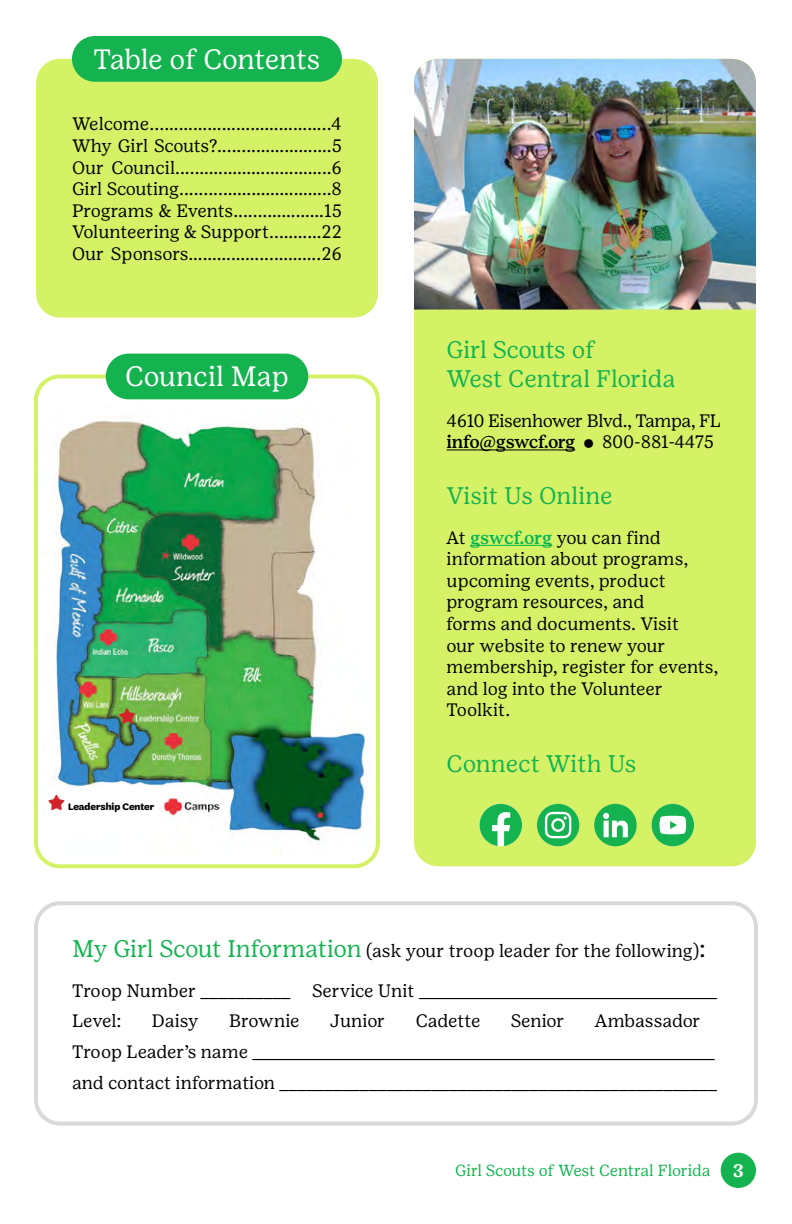
<style>
.page{position:relative;width:792px;height:1224px;background:#fff}
.page>*{position:absolute;margin:0;border:0;box-sizing:border-box;transform-origin:0 0}
.t1{font:28px "Girl Scout Text";letter-spacing:-.015em;color:#fff}
.t2{font:24px/28.8px "Girl Scout Text";letter-spacing:-.02em;color:#15b250}
.t3{font:24px "Girl Scout Text";color:#15b250}
.t4{font:18px/21.6px "Girl Scout Text";letter-spacing:-.01em;color:#000}
.t5{font:16px "Girl Scout Text";letter-spacing:-.02em;color:#15b250}
.t6{font:700 10px "Trefoil Sans";color:#000}
.s1{font-size:30px;color:#d2232a}
.s2{font-weight:500}
.s3{font-weight:500;color:#00b451}
.s4{font-size:24px;color:#15b250}
.s5{font-size:24px}
.s6{font-weight:700;font-size:18px;color:#fff}
</style>
<div class="page">
<div style="left:36px;top:59px;width:342px;height:259px;background:#d5f267;border-radius:24px"></div>
<img style="left:39px;top:420px;width:336px;height:435px">
<div style="left:34px;top:374px;width:346px;height:494px;border:4px solid #d5f267;border-radius:24px"></div>
<div style="left:414px;top:59px;width:342px;height:807px;background:#d5f267;border-radius:24px"></div>
<img style="left:414px;top:59px;width:342px;height:251px">
<div style="left:34px;top:901px;width:724px;height:225px;border:4px solid #d9d9d9;border-radius:24px"></div>
<hr style="left:447px;top:450px;width:128px;height:1px;background:#000">
<hr style="left:470px;top:545px;width:82px;height:1px;background:#00b451">
<div style="left:72px;top:36px;width:270px;height:46px;background:#15b250;border-radius:23px"></div>
<div style="left:106px;top:354px;width:202px;height:45px;background:#15b250;border-radius:23px"></div>
<svg style="left:480px;top:804px;width:42px;height:42px"></svg>
<svg style="left:537px;top:804px;width:42px;height:42px"></svg>
<svg style="left:594px;top:804px;width:43px;height:42px"></svg>
<svg style="left:652px;top:804px;width:42px;height:42px"></svg>
<div style="left:721px;top:1153px;width:35px;height:35px;background:#15b250;border-radius:50%"></div>
<div style="left:48px;top:788px;width:108px;height:42px;background:#fff"></div>
<svg style="left:119px;top:708px;width:17px;height:16px"></svg>
<h1 class="t1" style="left:94px;top:43px;width:228px">Table of Contents</h1>
<p class="t4" style="left:72px;top:113px;width:272px;text-align:justify">Welcome...……………………………..4<br>Why Girl Scouts?........…………….5<br>Our Council....………………………..6<br>Girl Scouting.........…………………..8<br>Programs &amp; Events.......…………15<br>Volunteering &amp; Support..………22<br>Our Sponsors……………...……….26</p>
<h1 class="t1" style="left:125px;top:361px;width:165px">Council Map</h1>
<p class="t6" style="left:48px;top:801px;width:108px"><span class="s1">★</span> Leadership Center</p>
<h2 class="t2" style="left:447px;top:335px;width:230px">Girl Scouts of<br>West Central Florida</h2>
<p class="t4" style="left:447px;top:410px;width:276px">4610 Eisenhower Blvd., Tampa, FL <span class="s2">info@gswcf.org ⚬</span> 800-881-4475</p>
<h2 class="t3" style="left:447px;top:482px;width:168px">Visit Us Online</h2>
<p class="t4" style="left:447px;top:527px;width:273px">At <span class="s3">gswcf.org</span> you can find information about programs, upcoming events, product program resources, and<br>forms and documents. Visit<br>our website to renew your membership, register for events, and log into the Volunteer<br>Toolkit.</p>
<h2 class="t3" style="left:447px;top:750px;width:192px">Connect With Us</h2>
<p class="t4" style="left:72px;top:931px;width:647px;line-height:39.6px"><span class="s4">My Girl Scout Information</span> (ask your troop leader for the following)<span class="s5">:<br></span>Troop Number __________ Service Unit ____________________________________</p>
<p class="t4" style="left:72px;top:1010px;width:51px">Level:</p>
<p class="t4" style="left:152px;top:1010px;width:48px">Daisy</p>
<p class="t4" style="left:229px;top:1010px;width:72px">Brownie</p>
<p class="t4" style="left:330px;top:1010px;width:57px">Junior</p>
<p class="t4" style="left:416px;top:1010px;width:66px">Cadette</p>
<p class="t4" style="left:511px;top:1010px;width:55px">Senior</p>
<p class="t4" style="left:72px;top:1006px;width:647px;line-height:30.6px;text-indent:523px">Ambassador<br>Troop Leader’s name _________________________________________________________ and contact information _________________________________________________</p>
<p class="t5" style="left:455px;top:1161px;width:290px">Girl Scouts of West Central Florida <span class="s6">3</span></p>
</div>
